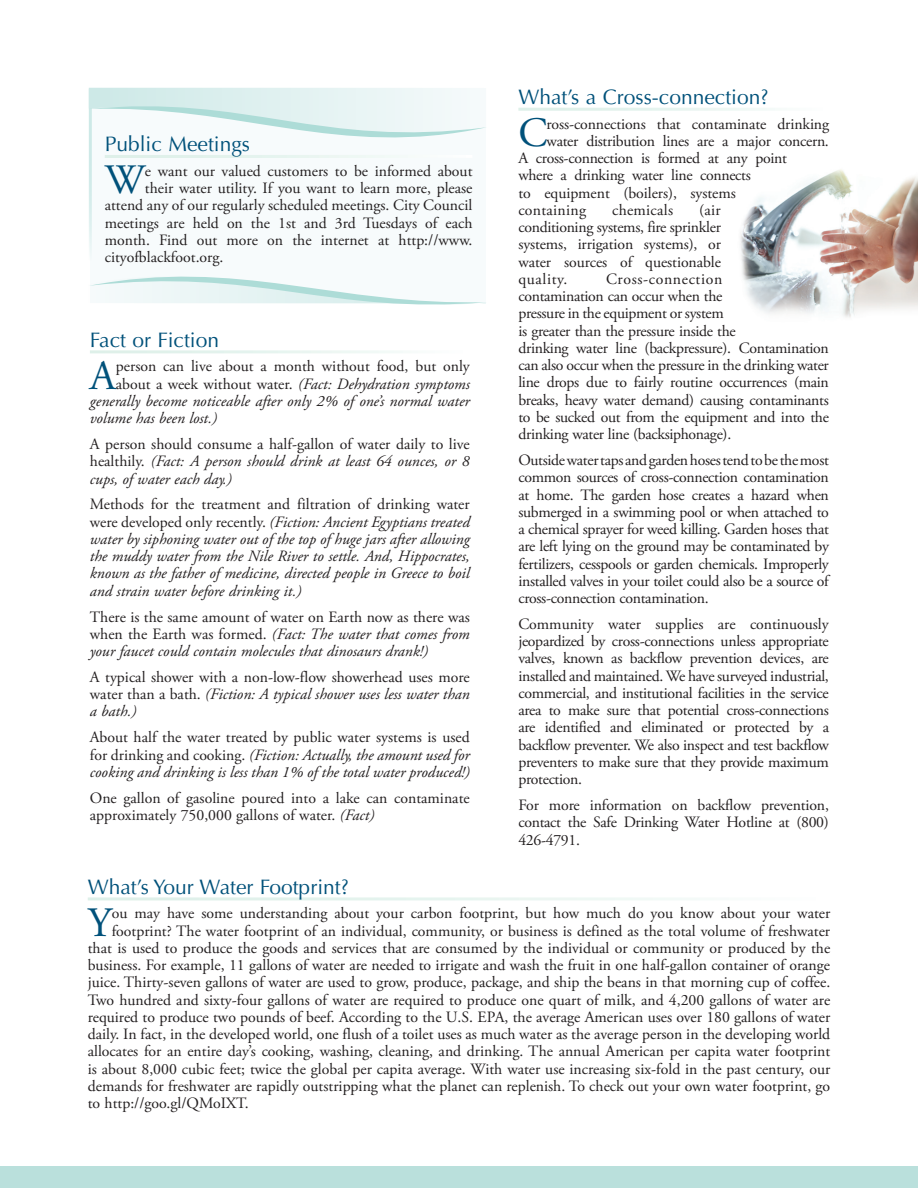
<style>
.page{position:relative;width:918px;height:1188px;background:#fff}
.page>*{position:absolute;margin:0;border:0;box-sizing:border-box;transform-origin:0 0}
.Initial_Cap{font:41.7px "Adobe Garamond Pro";color:#00517a}
.Article_Headline-Gra{font:21px "Optima";color:#00517a}
.Initial_Cap-2{font:15.75px/17.2px "Adobe Garamond Pro";color:#231f20;text-align:justify}
.First_Paragraph{font:15.75px/17.2px "Adobe Garamond Pro";letter-spacing:-.02em;color:#231f20;text-align:justify}
.First_Paragraph-2{font:italic 15.75px/17.2px "Adobe Garamond Pro";color:#231f20;text-align:justify}
.Initial_Cap-3{font:15.75px/17.2px "Adobe Garamond Pro";letter-spacing:-.02em;color:#231f20}
.Initial_Cap-4{font:italic 15.75px "Adobe Garamond Pro";color:#231f20}
.First_Paragraph-3{font:15.75px/17.2px "Adobe Garamond Pro";color:#231f20}
.Initial_Cap-5{font:15.75px "Adobe Garamond Pro";letter-spacing:.02em;color:#231f20}
.s1{font-style:normal}
.s2{font-style:italic}
</style>
<div class="page">
<div style="left:0;top:1166px;width:918px;height:22px;background:#bae0dc"></div>
<div style="left:90px;top:88px;width:396px;height:214px;background:#f7fbfc"></div>
<hr style="left:89px;top:89px;width:3px;height:171px;background:#cde9e7">
<svg style="left:89px;top:257px;width:397px;height:48px"></svg>
<svg style="left:89px;top:88px;width:397px;height:50px"></svg>
<hr style="left:105px;top:155px;width:367px;height:3px;background:#fff">
<img style="left:740px;top:169px;width:178px;height:149px">
<p class="Article_Headline-Gra" style="left:105px;top:132px;width:147px">Public Meetings</p>
<p class="Initial_Cap" style="left:105px;top:155px;width:42px">W</p>
<p class="Initial_Cap-2" style="left:145px;top:163px;width:329px">e want our valued customers to be informed about</p>
<p class="Initial_Cap-2" style="left:145px;top:180px;width:329px">their water utility. If you want to learn more, please</p>
<p class="Initial_Cap-2" style="left:105px;top:197px;width:369px">attend any of our regularly scheduled meetings. City Council</p>
<p class="Initial_Cap-2" style="left:105px;top:215px;width:369px">meetings are held on the 1st and 3rd Tuesdays of each</p>
<p class="Initial_Cap-2" style="left:105px;top:232px;width:369px">month. Find out more on the internet at http://www.</p>
<p class="Initial_Cap-2" style="left:105px;top:249px;width:120px">cityofblackfoot.org.</p>
<p class="Article_Headline-Gra" style="left:90px;top:327px;width:131px">Fact or Fiction</p>
<p class="Initial_Cap" style="left:90px;top:350px;width:28px">A</p>
<p class="Initial_Cap-2" style="left:116px;top:358px;width:355px">person can live about a month without food, but only</p>
<p class="Initial_Cap-4" style="left:116px;top:374px;width:355px"><span class="s1">about a week without water.</span> (Fact: Dehydration symptoms</p>
<p class="Initial_Cap-4" style="left:90px;top:391px;width:381px">generally become noticeable after only 2% of one’s normal water</p>
<p class="Initial_Cap-4" style="left:90px;top:409px;width:129px">volume has been lost.)</p>
<p class="First_Paragraph-2" style="left:90px;top:436px;width:381px"><span class="s1">A person should consume a half-gallon of water daily to live healthily.</span> (Fact: A person should drink at least 64 ounces, or 8 cups, of water each day.)</p>
<p class="First_Paragraph-2" style="left:90px;top:496px;width:381px"><span class="s1">Methods for the treatment and filtration of drinking water were developed only recently.</span> (Fiction: Ancient Egyptians treated water by siphoning water out of the top of huge jars after allowing the muddy water from the Nile River to settle. And, Hippocrates, known as the father of medicine, directed people in Greece to boil and strain water before drinking it.)</p>
<p class="First_Paragraph-2" style="left:90px;top:608px;width:381px"><span class="s1">There is the same amount of water on Earth now as there was when the Earth was formed.</span> (Fact: The water that comes from your faucet could contain molecules that dinosaurs drank!)</p>
<p class="First_Paragraph" style="left:90px;top:669px;width:381px">A typical shower with a non-low-flow showerhead uses more water than a bath. <span class="s2">(Fiction: A typical shower uses less water than a bath.)</span></p>
<p class="First_Paragraph-2" style="left:90px;top:729px;width:381px"><span class="s1">About half the water treated by public water systems is used for drinking and cooking.</span> (Fiction: Actually, the amount used for cooking and drinking is less than 1% of the total water produced!)</p>
<p class="First_Paragraph-3" style="left:90px;top:790px;width:381px">One gallon of gasoline poured into a lake can contaminate approximately 750,000 gallons of water. <span class="s2">(Fact)</span></p>
<p class="Article_Headline-Gra" style="left:518px;top:85px;width:252px">What’s a Cross-connection?</p>
<p class="Initial_Cap" style="left:518px;top:108px;width:31px">C</p>
<p class="Initial_Cap-2" style="left:547px;top:116px;width:284px">ross-connections that contaminate drinking</p>
<p class="Initial_Cap-3" style="left:547px;top:133px;width:284px">water distribution lines are a major concern.</p>
<p class="Initial_Cap-3" style="left:518px;top:150px;width:270px">A cross-connection is formed at any point</p>
<p class="Initial_Cap-3" style="left:518px;top:167px;width:234px">where a drinking water line connects</p>
<p class="Initial_Cap-2" style="left:518px;top:185px;width:219px">to equipment (boilers), systems</p>
<p class="Initial_Cap-5" style="left:518px;top:201px;width:69px">containing</p>
<p class="Initial_Cap-5" style="left:612px;top:201px;width:62px">chemicals</p>
<p class="Initial_Cap-2" style="left:518px;top:202px;width:204px;text-indent:181px">(air conditioning systems, fire sprinkler systems, irrigation systems), or water sources of questionable quality.</p>
<p class="Initial_Cap-3" style="left:518px;top:271px;width:312px;text-indent:88px">Cross-connection<br>contamination can occur when the<br>pressure in the equipment or system<br>is greater than the pressure inside the<br>drinking water line (backpressure). Contamination can also occur when the pressure in the drinking water line drops due to fairly routine occurrences (main breaks, heavy water demand) causing contaminants to be sucked out from the equipment and into the drinking water line (backsiphonage).</p>
<p class="First_Paragraph" style="left:518px;top:452px;width:312px">Outside water taps and garden hoses tend to be the most common sources of cross-connection contamination at home. The garden hose creates a hazard when submerged in a swimming pool or when attached to a chemical sprayer for weed killing. Garden hoses that are left lying on the ground may be contaminated by fertilizers, cesspools or garden chemicals. Improperly installed valves in your toilet could also be a source of cross-connection contamination.</p>
<p class="First_Paragraph" style="left:518px;top:616px;width:312px">Community water supplies are continuously jeopardized by cross-connections unless appropriate valves, known as backflow prevention devices, are installed and maintained. We have surveyed industrial, commercial, and institutional facilities in the service area to make sure that potential cross-connections are identified and eliminated or protected by a backflow preventer. We also inspect and test backflow preventers to make sure that they provide maximum protection.</p>
<p class="First_Paragraph" style="left:518px;top:797px;width:312px">For more information on backflow prevention, contact the Safe Drinking Water Hotline at (800)<br>426-4791.</p>
<p class="Article_Headline-Gra" style="left:88px;top:874px;width:263px">What’s Your Water Footprint?</p>
<p class="Initial_Cap" style="left:88px;top:897px;width:25px">Y</p>
<p class="Initial_Cap-2" style="left:112px;top:905px;width:720px">ou may have some understanding about your carbon footprint, but how much do you know about your water</p>
<p class="Initial_Cap-2" style="left:112px;top:923px;width:720px">footprint? The water footprint of an individual, community, or business is defined as the total volume of freshwater</p>
<p class="Initial_Cap-2" style="left:88px;top:940px;width:744px">that is used to produce the goods and services that are consumed by the individual or community or produced by the</p>
<p class="Initial_Cap-2" style="left:88px;top:957px;width:744px">business. For example, 11 gallons of water are needed to irrigate and wash the fruit in one half-gallon container of orange</p>
<p class="Initial_Cap-2" style="left:88px;top:974px;width:744px">juice. Thirty-seven gallons of water are used to grow, produce, package, and ship the beans in that morning cup of coffee.</p>
<p class="Initial_Cap-2" style="left:88px;top:992px;width:744px">Two hundred and sixty-four gallons of water are required to produce one quart of milk, and 4,200 gallons of water are</p>
<p class="Initial_Cap-2" style="left:88px;top:1009px;width:744px">required to produce two pounds of beef. According to the U.S. EPA, the average American uses over 180 gallons of water</p>
<p class="Initial_Cap-2" style="left:88px;top:1026px;width:744px">daily. In fact, in the developed world, one flush of a toilet uses as much water as the average person in the developing world</p>
<p class="Initial_Cap-2" style="left:88px;top:1043px;width:744px">allocates for an entire day’s cooking, washing, cleaning, and drinking. The annual American per capita water footprint</p>
<p class="Initial_Cap-2" style="left:88px;top:1061px;width:744px">is about 8,000 cubic feet; twice the global per capita average. With water use increasing six-fold in the past century, our</p>
<p class="Initial_Cap-2" style="left:88px;top:1078px;width:744px">demands for freshwater are rapidly outstripping what the planet can replenish. To check out your own water footprint, go</p>
<p class="Initial_Cap-2" style="left:88px;top:1095px;width:162px">to http://goo.gl/QMoIXT.</p>
</div>
